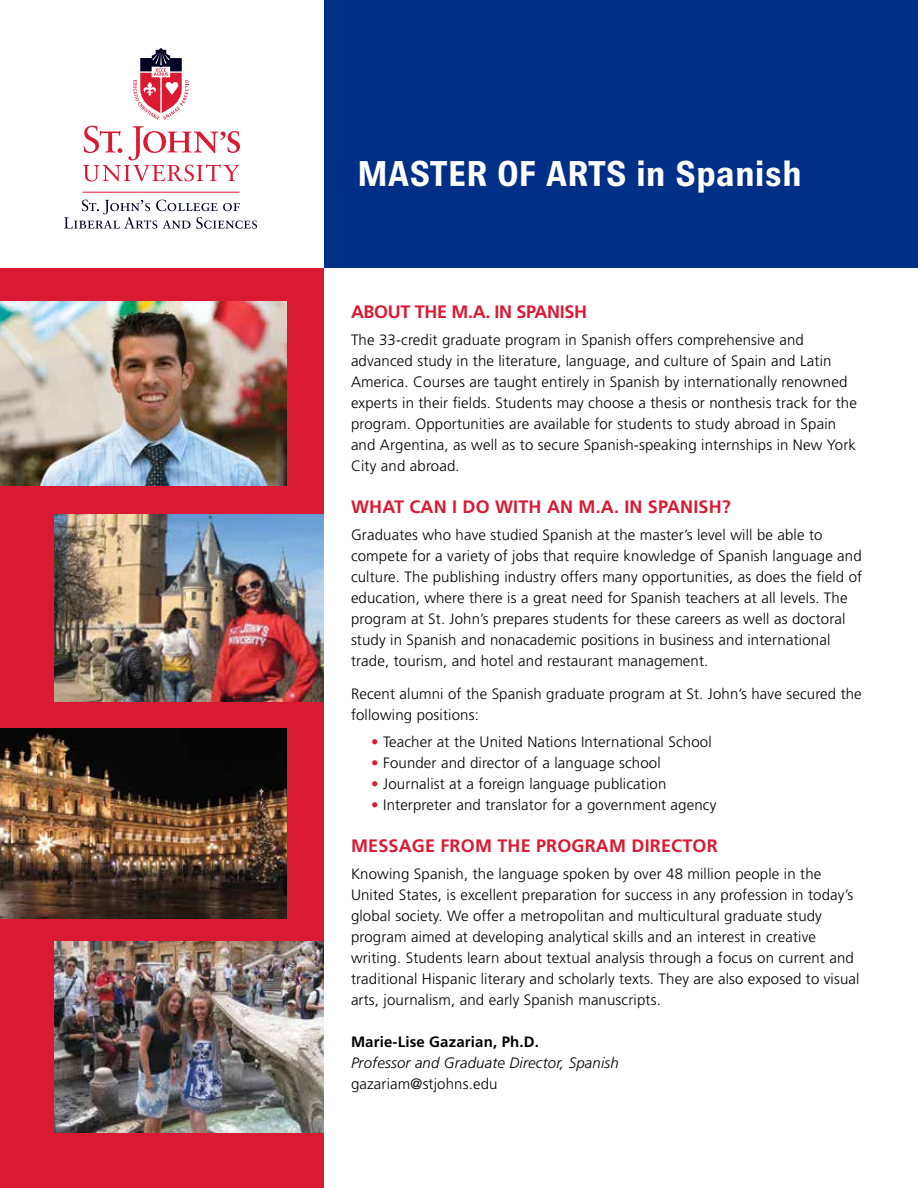
<style>
.page{position:relative;width:918px;height:1188px;background:#fff}
.page>*{position:absolute;margin:0;border:0;box-sizing:border-box;transform-origin:0 0}
.t1{font:700 36px "Brown";color:#fff}
.t2{font:700 18px "Frutiger";letter-spacing:.01em;color:#da1a32}
.t3{font:700 18px "Frutiger";letter-spacing:-.02em;color:#da1a32}
.t4{font:300 15px/21px "Frutiger LT Std";letter-spacing:.01em;color:#000}
.t5{font:italic 300 15px "Frutiger LT";letter-spacing:.01em;color:#000}
.t6{font:700 15px "Frutiger LT";letter-spacing:.01em;color:#000}
.s1{color:#da1a32}
</style>
<div class="page">
<div style="left:0;top:269px;width:324px;height:919px;background:#da1a32"></div>
<div style="left:324px;top:0;width:594px;height:268px;background:#002f87"></div>
<svg style="left:83px;top:126px;width:157px;height:55px"></svg>
<svg style="left:133px;top:48px;width:55px;height:72px"></svg>
<svg style="left:64px;top:200px;width:193px;height:29px"></svg>
<hr style="left:83px;top:192px;width:156px;height:1px;background:#da1a32">
<img style="left:0;top:301px;width:286px;height:185px">
<img style="left:54px;top:515px;width:270px;height:187px">
<img style="left:54px;top:942px;width:270px;height:190px">
<img style="left:0;top:728px;width:286px;height:191px">
<h1 class="t1" style="left:357px;top:153px;width:446px">MASTER OF ARTS in Spanish</h1>
<p class="t3" style="left:351px;top:301px;width:238px">ABOUT THE M.A. IN SPANISH</p>
<p class="t4" style="left:351px;top:330px;width:507px">The 33-credit graduate program in Spanish offers comprehensive and advanced study in the literature, language, and culture of Spain and Latin America. Courses are taught entirely in Spanish by internationally renowned experts in their fields. Students may choose a thesis or nonthesis track for the program. Opportunities are available for students to study abroad in Spain and Argentina, as well as to secure Spanish-speaking internships in New York City and abroad.</p>
<p class="t2" style="left:351px;top:496px;width:381px">WHAT CAN I DO WITH AN M.A. IN SPANISH?</p>
<p class="t4" style="left:351px;top:525px;width:513px">Graduates who have studied Spanish at the master’s level will be able to compete for a variety of jobs that require knowledge of Spanish language and culture. The publishing industry offers many opportunities, as does the field of education, where there is a great need for Spanish teachers at all levels. The program at St. John’s prepares students for these careers as well as doctoral study in Spanish and nonacademic positions in business and international trade, tourism, and hotel and restaurant management.</p>
<p class="t4" style="left:351px;top:683px;width:512px">Recent alumni of the Spanish graduate program at St. John’s have secured the following positions:</p>
<p class="t4" style="left:371px;top:732px;width:342px"><span class="s1">•</span> Teacher at the United Nations International School</p>
<p class="t4" style="left:371px;top:753px;width:291px"><span class="s1">•</span> Founder and director of a language school</p>
<p class="t4" style="left:371px;top:774px;width:297px"><span class="s1">•</span> Journalist at a foreign language publication</p>
<p class="t4" style="left:371px;top:795px;width:347px"><span class="s1">•</span> Interpreter and translator for a government agency</p>
<p class="t2" style="left:351px;top:835px;width:40px">MESSA</p>
<p class="t2" style="left:412px;top:835px;width:307px">GE FROM THE PROGRAM DIRECTOR</p>
<p class="t4" style="left:351px;top:864px;width:510px">Knowing Spanish, the language spoken by over 48 million people in the United States, is excellent preparation for success in any profession in today’s global society. We offer a metropolitan and multicultural graduate study program aimed at developing analytical skills and an interest in creative writing. Students learn about textual analysis through a focus on current and traditional Hispanic literary and scholarly texts. They are also exposed to visual arts, journalism, and early Spanish manuscripts.</p>
<p class="t6" style="left:351px;top:1033px;width:189px">Marie-Lise Gazarian, Ph.D.</p>
<p class="t5" style="left:351px;top:1054px;width:269px">Professor and Graduate Director, Spanish</p>
<p class="t4" style="left:351px;top:1073px;width:148px">gazariam@stjohns.edu</p>
</div>
